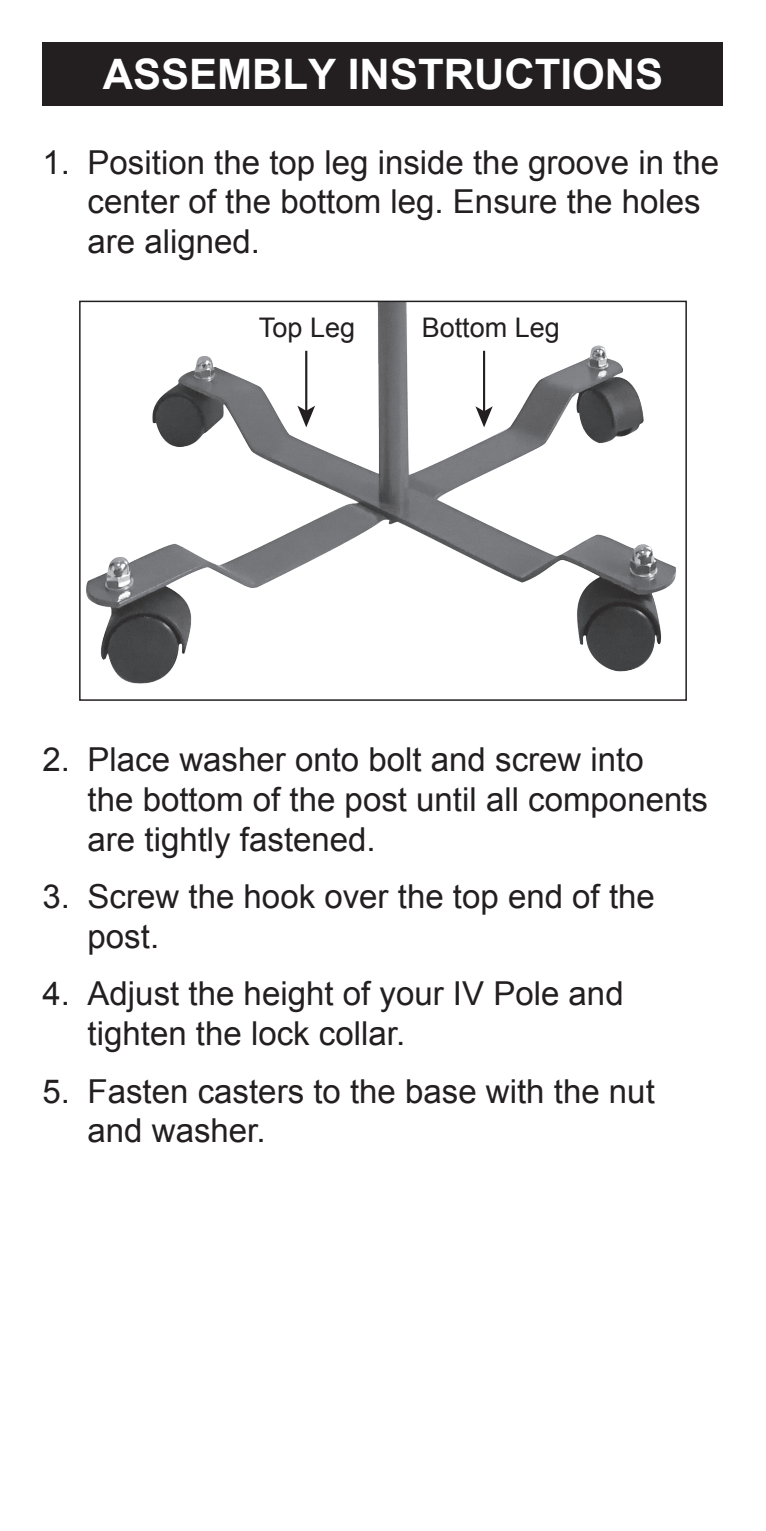
<style>
.page{position:relative;width:766px;height:1531px;background:#fff}
.page>*{position:absolute;margin:0;border:0;box-sizing:border-box;transform-origin:0 0}
.t1{font:700 42px "Arial";color:#fff}
.t2{font:33px/39.6px "Arial";color:#231f20}
.t3{font:27px "Arial";color:#231f20}
</style>
<div class="page">
<div style="left:43px;top:43px;width:680px;height:63px;background:#231f20"></div>
<img style="left:86px;top:304px;width:590px;height:380px">
<div style="left:79px;top:301px;width:607px;height:400px;border:2px solid #231f20"></div>
<hr style="left:483px;top:351px;width:2px;height:61px;background:#231f20">
<svg style="left:475px;top:406px;width:17px;height:21px"></svg>
<hr style="left:305px;top:351px;width:2px;height:61px;background:#231f20">
<svg style="left:297px;top:406px;width:18px;height:21px"></svg>
<p class="t1" style="left:103px;top:46px;width:562px">ASSEMBLY INSTRUCTIONS</p>
<p class="t2" style="left:88px;top:143px;width:633px;text-indent:-45px">1. Position the top leg inside the groove in the center of the bottom leg. Ensure the holes are aligned.</p>
<p class="t3" style="left:259px;top:310px;width:98px">Top Leg</p>
<p class="t3" style="left:421px;top:310px;width:140px">Bottom Leg</p>
<p class="t2" style="left:88px;top:740px;width:622px;text-indent:-45px">2. Place washer onto bolt and screw into<br>the bottom of the post until all components are tightly fastened.</p>
<p class="t2" style="left:88px;top:877px;width:568px;text-indent:-45px">3. Screw the hook over the top end of the post.</p>
<p class="t2" style="left:88px;top:974px;width:537px;text-indent:-45px">4. Adjust the height of your IV Pole and tighten the lock collar.</p>
<p class="t2" style="left:88px;top:1071px;width:568px;text-indent:-45px">5. Fasten casters to the base with the nut and washer.</p>
</div>
